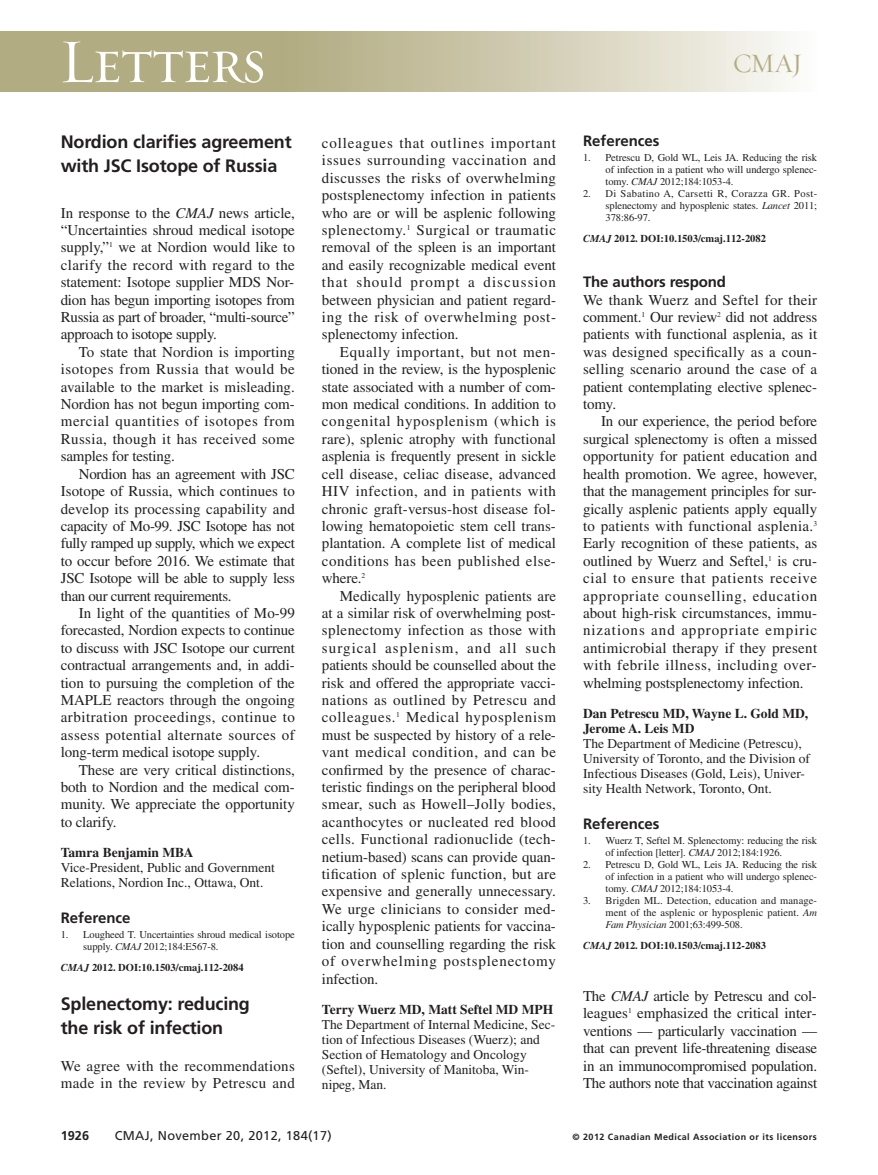
<style>
.page{position:relative;width:878px;height:1175px;background:#fff}
.page>*{position:absolute;margin:0;border:0;box-sizing:border-box;transform-origin:0 0}
.t1{font:63px "Requiem Display HTF Small Caps";letter-spacing:-.03em;color:#fff}
.t2{font:27px "Requiem Display HTF Roman";color:#b2ac82}
.t3{font:700 18px/24px "Frutiger LT Std";letter-spacing:-.01em;color:#231f20}
.t4{font:15px/17.4px "Times LT Std";letter-spacing:-.005em;color:#231f20;text-align:justify}
.t5{font:15px/17.4px "Times LT Std";letter-spacing:.02em;color:#231f20}
.t6{font:700 15px "Frutiger LT Std";color:#231f20}
.t7{font:13.5px/15px "Times LT Std";color:#231f20}
.t8{font:700 13.5px/15px "Times LT Std";color:#231f20}
.t9{font:12.75px "Frutiger LT Std";letter-spacing:.025em;color:#231f20}
.t10{font:700 12.75px "Frutiger LT Std";color:#231f20}
.t11{font:10.5px/12px "Times LT Std";letter-spacing:-.01em;color:#231f20;text-align:justify}
.t12{font:700 10.5px "Times LT Std";color:#231f20}
.t13{font:700 9px "Frutiger LT Std";letter-spacing:.05em;color:#231f20}
.s1{font-style:italic}
</style>
<div class="page">
<div style="left:0;top:32px;width:299px;height:60px;background:#b2ac82"></div>
<div style="left:282px;top:32px;width:535px;height:60px;background:linear-gradient(to right,#b0a97d,#fbfaf7)"></div>
<h1 class="t1" style="left:59px;top:23px;width:208px">Letters</h1>
<p class="t3" style="left:61px;top:131px;width:232px">Nordion clarifies agreement with JSC Isotope of Russia</p>
<p class="t4" style="left:61px;top:205px;width:236px">In response to the <span class="s1">CMAJ</span> news article, “Uncertainties shroud medical isotope supply,”<sup>1</sup> we at Nordion would like to clarify the record with regard to the statement: Isotope supplier MDS Nor&shy;dion has begun importing isotopes from Russia as part of broader, “multi-source” approach to isotope supply.</p>
<p class="t4" style="left:61px;top:345px;width:236px;text-indent:18px">To state that Nordion is importing isotopes from Russia that would be available to the market is misleading.<br>Nordion has not begun importing com&shy;mercial quantities of isotopes from Russia, though it has received some samples for testing.</p>
<p class="t4" style="left:61px;top:466px;width:236px;text-indent:18px">Nordion has an agreement with JSC Isotope of Russia, which continues to develop its processing capability and capacity of Mo-99. JSC Isotope has not fully ramped up supply, which we expect to occur before 2016. We estimate that JSC Isotope will be able to supply less than our current requirements.</p>
<p class="t4" style="left:61px;top:606px;width:236px;text-indent:18px">In light of the quantities of Mo-99 forecasted, Nordion expects to continue to discuss with JSC Isotope our current contractual arrangements and, in addi&shy;tion to pursuing the completion of the MAPLE reactors through the ongoing arbitration proceedings, continue to assess potential alternate sources of long-term medical isotope supply.</p>
<p class="t4" style="left:61px;top:762px;width:236px;text-indent:18px">These are very critical distinctions, both to Nordion and the medical com&shy;munity. We appreciate the opportunity to clarify.</p>
<p class="t8" style="left:61px;top:846px;width:134px">Tamra Benjamin MBA</p>
<p class="t7" style="left:61px;top:861px;width:216px">Vice-President, Public and Government<br>Relations, Nordion Inc., Ottawa, Ont.</p>
<p class="t6" style="left:61px;top:911px;width:71px">Reference</p>
<p class="t11" style="left:83px;top:929px;width:213px;text-indent:-22px">1. Lougheed T. Uncertainties shroud medical isotope supply. <span class="s1">CMAJ</span> 2012;184:E567-8.</p>
<p class="t12" style="left:61px;top:963px;width:184px"><span class="s1">CMAJ</span> 2012. DOI:10.1503/cmaj.112-2084</p>
<p class="t3" style="left:61px;top:993px;width:191px">Splenectomy: reducing the risk of infection</p>
<p class="t5" style="left:61px;top:1058px;width:236px">We agree with the recommendations made in the review by Petrescu and</p>
<p class="t4" style="left:322px;top:136px;width:236px">colleagues that outlines important issues surrounding vaccination and discusses the risks of overwhelming postsplenectomy infection in patients who are or will be asplenic following splenectomy.<sup>1</sup> Surgical or traumatic removal of the spleen is an important and easily recognizable medical event that should prompt a discussion between physician and patient regard&shy;ing the risk of overwhelming post&shy;splenectomy infection.</p>
<p class="t4" style="left:322px;top:345px;width:236px;text-indent:18px">Equally important, but not men&shy;tioned in the review, is the hyposplenic state associated with a number of com&shy;mon medical conditions. In addition to congenital hyposplenism (which is rare), splenic atrophy with functional asplenia is frequently present in sickle cell disease, celiac disease, advanced HIV infection, and in patients with chronic graft-versus-host disease fol&shy;lowing hematopoietic stem cell trans&shy;plantation. A complete list of medical conditions has been published else&shy;where.<sup>2</sup></p>
<p class="t4" style="left:322px;top:588px;width:236px;text-indent:18px">Medically hyposplenic patients are at a similar risk of overwhelming post&shy;splenectomy infection as those with surgical asplenism, and all such patients should be counselled about the risk and offered the appropriate vacci&shy;nations as outlined by Petrescu and colleagues.<sup>1</sup> Medical hyposplenism must be suspected by history of a rele&shy;vant medical condition, and can be confirmed by the presence of charac&shy;teristic findings on the peripheral blood smear, such as Howell–Jolly bodies, acanthocytes or nucleated red blood cells. Functional radionuclide (tech&shy;netium-based) scans can provide quan&shy;tification of splenic function, but are expensive and generally unnecessary.<br>We urge clinicians to consider med&shy;ically hyposplenic patients for vaccina&shy;tion and counselling regarding the risk of overwhelming postsplenectomy infection.</p>
<p class="t8" style="left:322px;top:1002px;width:233px">Terry Wuerz MD, Matt Seftel MD MPH</p>
<p class="t7" style="left:322px;top:1017px;width:235px">The Department of Internal Medicine, Sec&shy;tion of Infectious Diseases (Wuerz); and Section of Hematology and Oncology (Seftel), University of Manitoba, Win&shy;nipeg, Man.</p>
<h2 class="t2" style="left:733px;top:47px;width:71px">CMAJ</h2>
<p class="t6" style="left:583px;top:134px;width:78px">References</p>
<p class="t11" style="left:605px;top:152px;width:213px;text-indent:-23px">1. Petrescu D, Gold WL, Leis JA. Reducing the risk of infection in a patient who will undergo splenec&shy;tomy. <span class="s1">CMAJ</span> 2012;184:1053-4.</p>
<p class="t11" style="left:605px;top:188px;width:213px;text-indent:-23px">2. Di Sabatino A, Carsetti R, Corazza GR. Post&shy;splenectomy and hyposplenic states. <span class="s1">Lancet</span> 2011; 378:86-97.</p>
<p class="t12" style="left:583px;top:235px;width:184px"><span class="s1">CMAJ</span> 2012. DOI:10.1503/cmaj.112-2082</p>
<p class="t6" style="left:583px;top:276px;width:144px">The authors respond</p>
<p class="t4" style="left:583px;top:292px;width:236px">We thank Wuerz and Seftel for their comment.<sup>1</sup> Our review<sup>2</sup> did not address patients with functional asplenia, as it was designed specifically as a coun&shy;selling scenario around the case of a patient contemplating elective splenec&shy;tomy.</p>
<p class="t4" style="left:583px;top:414px;width:236px;text-indent:18px">In our experience, the period before surgical splenectomy is often a missed opportunity for patient education and health promotion. We agree, however, that the management principles for sur&shy;gically asplenic patients apply equally to patients with functional asplenia.<sup>3<br></sup>Early recognition of these patients, as outlined by Wuerz and Seftel,<sup>1</sup> is cru&shy;cial to ensure that patients receive appropriate counselling, education about high-risk circumstances, immu&shy;nizations and appropriate empiric antimicrobial therapy if they present with febrile illness, including over&shy;whelming postsplenectomy infection.</p>
<p class="t8" style="left:583px;top:707px;width:227px">Dan Petrescu MD, Wayne L. Gold MD,<br>Jerome A. Leis MD</p>
<p class="t7" style="left:583px;top:737px;width:228px">The Department of Medicine (Petrescu), University of Toronto, and the Division of Infectious Diseases (Gold, Leis), Univer&shy;sity Health Network, Toronto, Ont.</p>
<p class="t6" style="left:583px;top:817px;width:78px">References</p>
<p class="t11" style="left:605px;top:835px;width:213px;text-indent:-23px">1. Wuerz T, Seftel M. Splenectomy: reducing the risk of infection [letter]. <span class="s1">CMAJ</span> 2012;184:1926.</p>
<p class="t11" style="left:605px;top:859px;width:213px;text-indent:-23px">2. Petrescu D, Gold WL, Leis JA. Reducing the risk of infection in a patient who will undergo splenec&shy;tomy. <span class="s1">CMAJ</span> 2012;184:1053-4.</p>
<p class="t11" style="left:605px;top:895px;width:213px;text-indent:-22px">3. Brigden ML. Detection, education and manage&shy;ment of the asplenic or hyposplenic patient. <span class="s1">Am Fam Physician</span> 2001;63:499-508.</p>
<p class="t12" style="left:583px;top:941px;width:184px"><span class="s1">CMAJ</span> 2012. DOI:10.1503/cmaj.112-2083</p>
<p class="t4" style="left:583px;top:988px;width:236px">The <span class="s1">CMAJ</span> article by Petrescu and col&shy;leagues<sup>1</sup> emphasized the critical inter&shy;ventions — particularly vaccination — that can prevent life-threatening disease in an immunocompromised population.<br>The authors note that vaccination against</p>
<p class="t10" style="left:61px;top:1130px;width:30px">1926</p>
<p class="t9" style="left:115px;top:1130px;width:218px">CMAJ, November 20, 2012, 184(17)</p>
<p class="t13" style="left:572px;top:1132px;width:246px">© 2012 Canadian Medical Association or its licensors</p>
</div>
